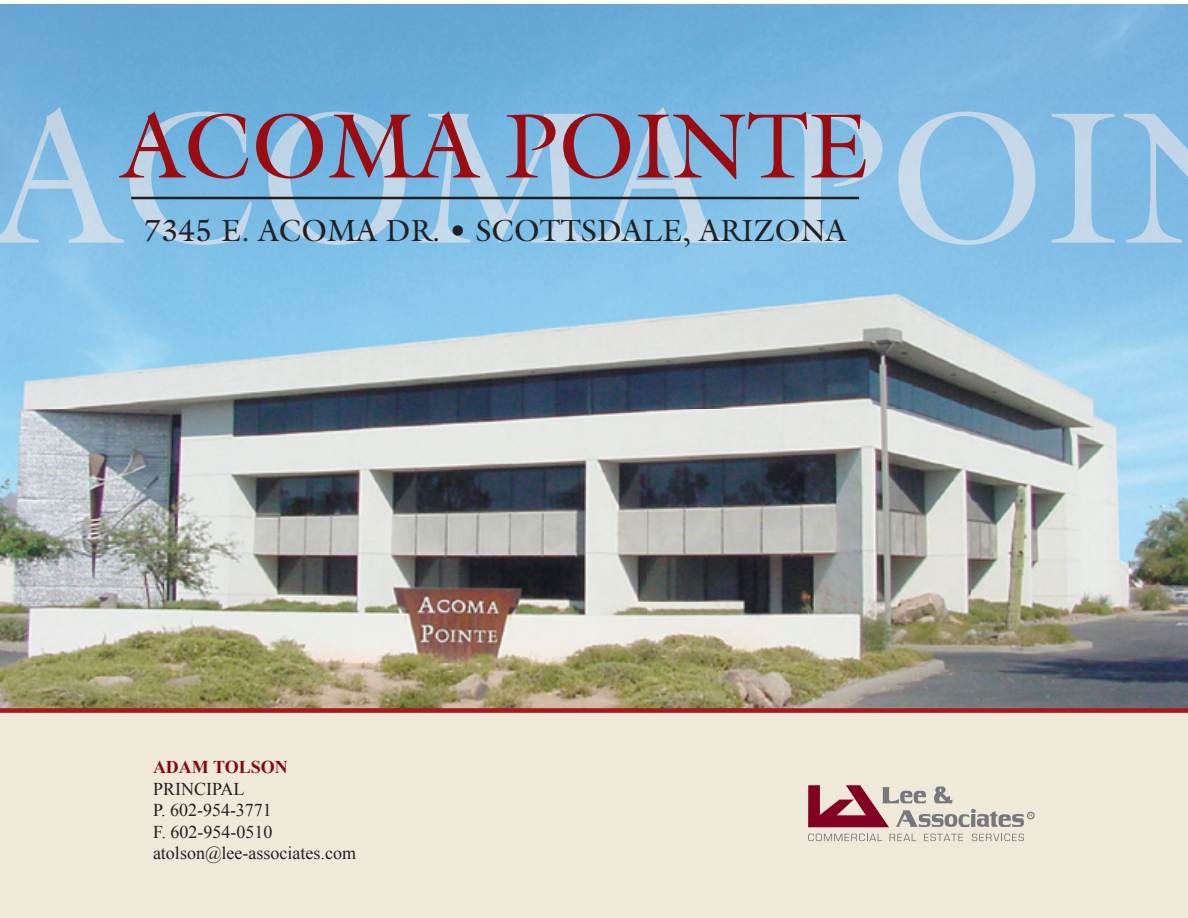
<style>
.page{position:relative;width:1188px;height:918px;background:#fff}
.page>*{position:absolute;margin:0;border:0;box-sizing:border-box;transform-origin:0 0}
.t1{font:91.35px "Acanthus S Si";color:#990d12}
.t2{font:30.45px "Acanthus S Si";color:#231f20}
.t3{font:18px/21.6px "Times New Roman";color:#231f20}
.t4{font:700 18px "Times New Roman";color:#830a0d}
</style>
<div class="page">
<div style="left:0;top:667px;width:1188px;height:251px;background:#efe9da"></div>
<img style="left:0;top:4px;width:1188px;height:709px">
<img style="left:0;top:107px;width:1188px;height:139px">
<svg style="left:808px;top:834px;width:74px;height:7px"></svg>
<svg style="left:889px;top:834px;width:27px;height:7px"></svg>
<svg style="left:924px;top:834px;width:39px;height:7px"></svg>
<svg style="left:972px;top:834px;width:52px;height:7px"></svg>
<div style="left:1027px;top:812px;width:8px;height:7px;border:1px solid #76787b;border-radius:50%"></div>
<svg style="left:808px;top:785px;width:224px;height:42px"></svg>
<hr style="left:131px;top:197px;width:728px;height:2px;background:#231f20">
<h1 class="t1" style="left:121px;top:88px;width:749px">ACOMA POINTE</h1>
<h2 class="t2" style="left:144px;top:211px;width:703px">7345 E. ACOMA DR. • SCOTTSDALE, ARIZONA</h2>
<p class="t4" style="left:153px;top:755px;width:136px">ADAM TOLSON</p>
<p class="t3" style="left:153px;top:777px;width:205px">PRINCIPAL<br>P. 602-954-3771<br>F. 602-954-0510 atolson@lee-associates.com</p>
</div>
